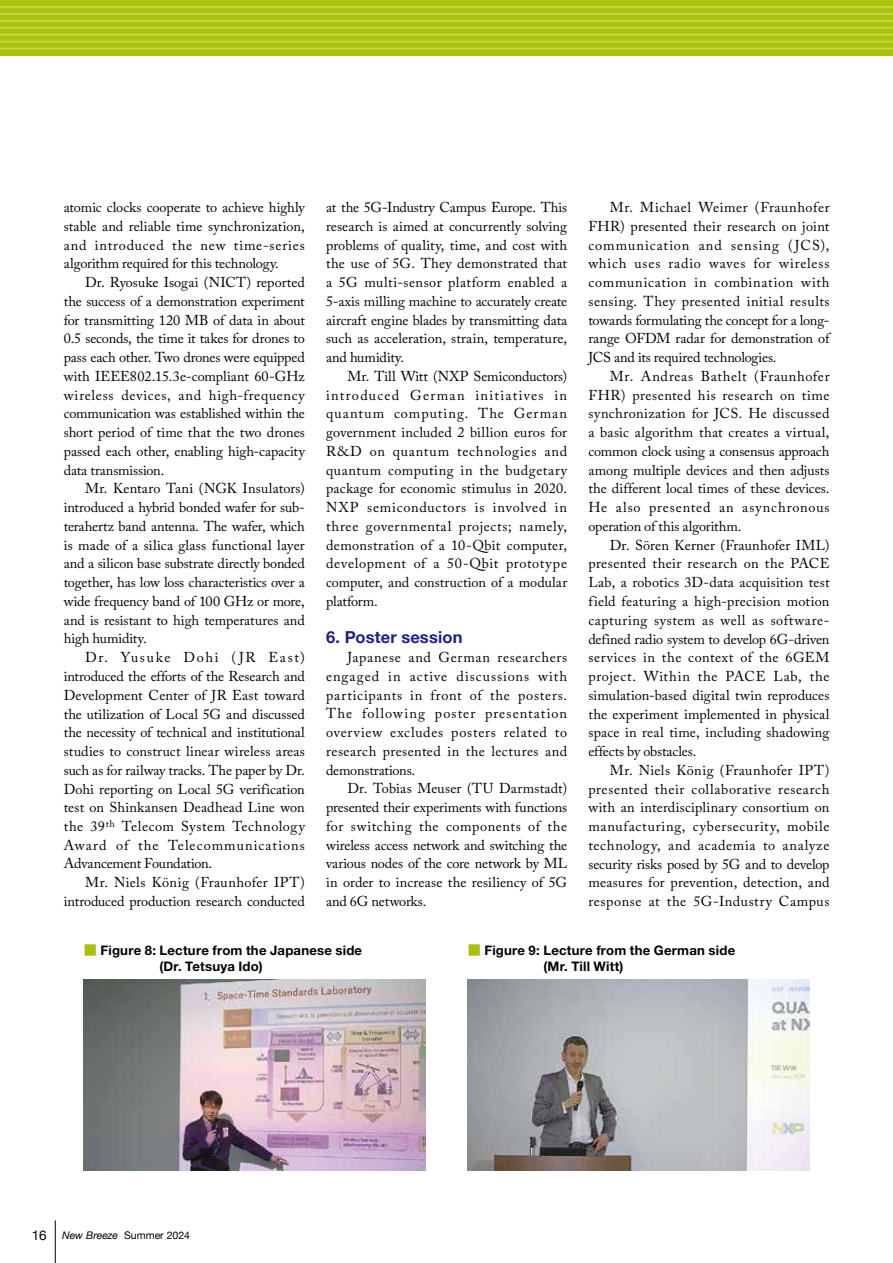
<style>
.page{position:relative;width:893px;height:1263px;background:#fff}
.page>*{position:absolute;margin:0;border:0;box-sizing:border-box;transform-origin:0 0}
.t1{font:700 16.5px "Helvetica Neue";letter-spacing:.01em;color:#1d2088}
.t2{font:14.25px/18.8px "Adobe Caslon Pro";letter-spacing:.005em;color:#000;text-align:justify}
.t3{font:700 13.2px/15.5px "Helvetica Neue LT Std";letter-spacing:.015em;color:#000}
.t4{font:10.5px "Helvetica Neue";color:#000}
.s1{font-family:"Shin Go Pro";font-weight:400;color:#abc10d}
.s2{font-size:13.5px}
.s3{font-style:italic}
</style>
<div class="page">
<hr style="left:55px;top:1220px;width:1px;height:43px;background:#000">
<div style="left:0;top:0;width:893px;height:55px;background:#abc10d"></div>
<hr style="left:0;top:6px;width:893px;height:2px;background:#c3d94e">
<hr style="left:0;top:13px;width:893px;height:2px;background:#c3d94e">
<hr style="left:0;top:20px;width:893px;height:2px;background:#c3d94e">
<hr style="left:0;top:27px;width:893px;height:2px;background:#c3d94e">
<hr style="left:0;top:34px;width:893px;height:1px;background:#c3d94e">
<hr style="left:0;top:41px;width:893px;height:1px;background:#c3d94e">
<hr style="left:0;top:48px;width:893px;height:1px;background:#c3d94e">
<img style="left:84px;top:979px;width:341px;height:192px">
<img style="left:468px;top:979px;width:341px;height:192px">
<p class="t2" style="left:64px;top:198px;width:243px">atomic clocks cooperate to achieve highly stable and reliable time synchronization, and introduced the new time-series algorithm required for this technology.</p>
<p class="t2" style="left:64px;top:273px;width:243px;text-indent:21px">Dr. Ryosuke Isogai (NICT) reported the success of a demonstration experiment for transmitting 120 MB of data in about 0.5 seconds, the time it takes for drones to pass each other. Two drones were equipped with IEEE802.15.3e-compliant 60-GHz wireless devices, and high-frequency communication was established within the short period of time that the two drones passed each other, enabling high-capacity data transmission.</p>
<p class="t2" style="left:64px;top:479px;width:243px;text-indent:21px">Mr. Kentaro Tani (NGK Insulators) introduced a hybrid bonded wafer for sub&shy;terahertz band antenna. The wafer, which is made of a silica glass functional layer and a silicon base substrate directly bonded together, has low loss characteristics over a wide frequency band of 100 GHz or more, and is resistant to high temperatures and high humidity.</p>
<p class="t2" style="left:64px;top:648px;width:243px;text-indent:21px">Dr. Yusuke Dohi (JR East) introduced the efforts of the Research and Development Center of JR East toward the utilization of Local 5G and discussed the necessity of technical and institutional studies to construct linear wireless areas such as for railway tracks. The paper by Dr.<br>Dohi reporting on Local 5G verification test on Shinkansen Deadhead Line won the 39<sup>th</sup> Telecom System Technology Award of the Telecommunications Advancement Foundation.</p>
<p class="t2" style="left:64px;top:873px;width:243px;text-align:right">Mr. Niels König (Fraunhofer IPT) introduced production research conducted</p>
<p class="t2" style="left:326px;top:198px;width:243px">at the 5G-Industry Campus Europe. This research is aimed at concurrently solving problems of quality, time, and cost with the use of 5G. They demonstrated that a 5G multi-sensor platform enabled a 5-axis milling machine to accurately create aircraft engine blades by transmitting data such as acceleration, strain, temperature, and humidity.</p>
<p class="t2" style="left:326px;top:367px;width:243px;text-indent:21px">Mr. Till Witt (NXP Semiconductors) introduced German initiatives in quantum computing. The German government included 2 billion euros for R&amp;D on quantum technologies and quantum computing in the budgetary package for economic stimulus in 2020.<br>NXP semiconductors is involved in three governmental projects; namely, demonstration of a 10-Qbit computer, development of a 50-Qbit prototype computer, and construction of a modular platform.</p>
<p class="t1" style="left:326px;top:624px;width:138px">6. Poster session</p>
<p class="t2" style="left:326px;top:648px;width:243px;text-indent:21px">Japanese and German researchers engaged in active discussions with participants in front of the posters.<br>The following poster presentation overview excludes posters related to research presented in the lectures and demonstrations.</p>
<p class="t2" style="left:326px;top:779px;width:243px;text-indent:21px">Dr. Tobias Meuser (TU Darmstadt) presented their experiments with functions for switching the components of the wireless access network and switching the various nodes of the core network by ML in order to increase the resiliency of 5G and 6G networks.</p>
<p class="t2" style="left:588px;top:198px;width:243px;text-indent:21px">Mr. Michael Weimer (Fraunhofer FHR) presented their research on joint communication and sensing (JCS), which uses radio waves for wireless communication in combination with sensing. They presented initial results towards formulating the concept for a long&shy;range OFDM radar for demonstration of JCS and its required technologies.</p>
<p class="t2" style="left:588px;top:367px;width:243px;text-indent:21px">Mr. Andreas Bathelt (Fraunhofer FHR) presented his research on time synchronization for JCS. He discussed a basic algorithm that creates a virtual, common clock using a consensus approach among multiple devices and then adjusts the different local times of these devices.<br>He also presented an asynchronous operation of this algorithm.</p>
<p class="t2" style="left:588px;top:535px;width:243px;text-indent:21px">Dr. Sören Kerner (Fraunhofer IML) presented their research on the PACE Lab, a robotics 3D-data acquisition test field featuring a high-precision motion capturing system as well as software&shy;defined radio system to develop 6G-driven services in the context of the 6GEM project. Within the PACE Lab, the simulation-based digital twin reproduces the experiment implemented in physical space in real time, including shadowing effects by obstacles.</p>
<p class="t2" style="left:588px;top:760px;width:243px;text-indent:21px">Mr. Niels König (Fraunhofer IPT) presented their collaborative research with an interdisciplinary consortium on manufacturing, cybersecurity, mobile technology, and academia to analyze security risks posed by 5G and to develop measures for prevention, detection, and response at the 5G-Industry Campus</p>
<p class="t3" style="left:160px;top:942px;width:204px;text-indent:-76px"><span class="s1">■</span> Figure 8: Lecture from the Japanese side (Dr. Tetsuya Ido)</p>
<p class="t3" style="left:543px;top:942px;width:193px;text-indent:-76px"><span class="s1">■</span> Figure 9: Lecture from the German side (Mr. Till Witt)</p>
<p class="t4" style="left:32px;top:1227px;width:160px"><span class="s2">16</span> <span class="s3">New Breeze</span> Summer 2024</p>
</div>
